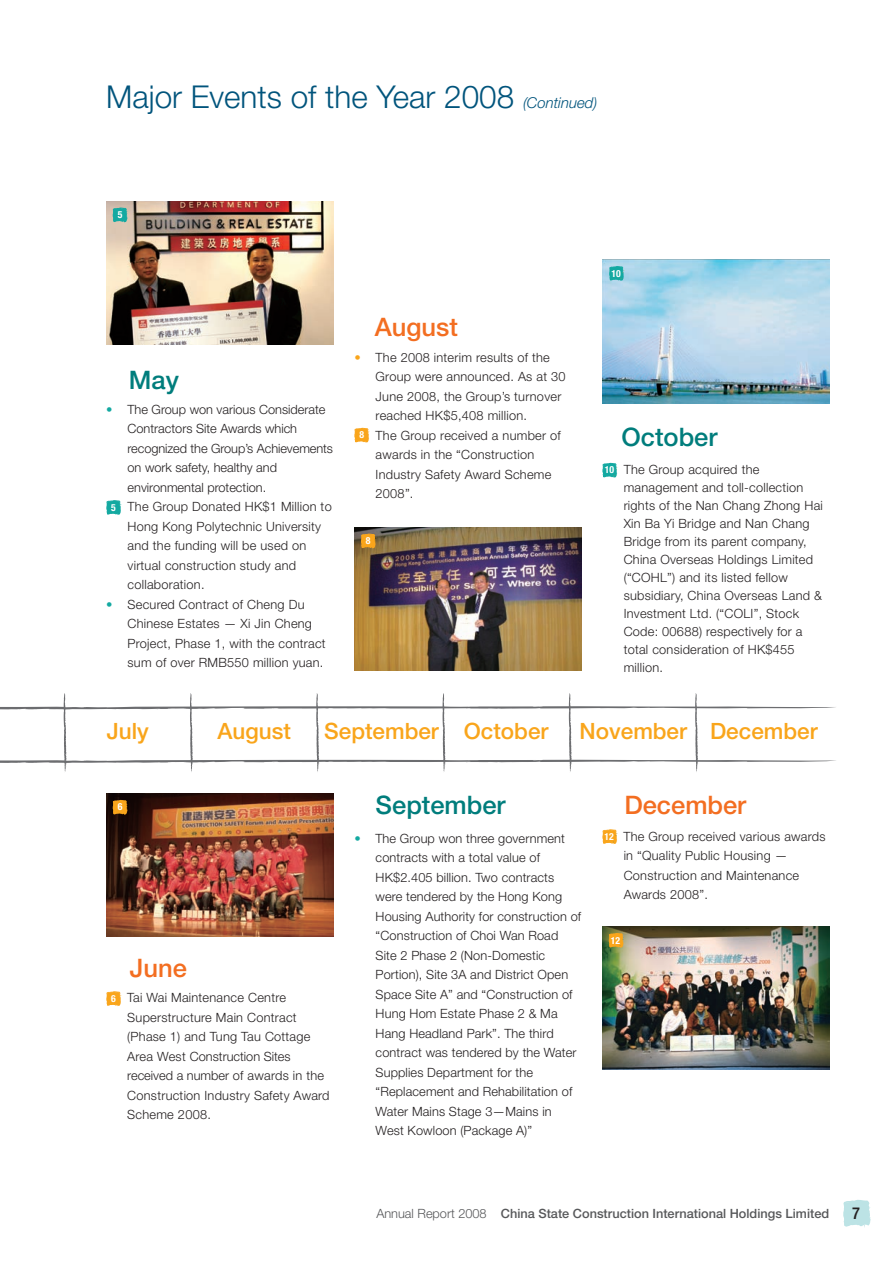
<style>
.page{position:relative;width:893px;height:1263px;background:#fff}
.page>*{position:absolute;margin:0;border:0;box-sizing:border-box;transform-origin:0 0}
.t1{font:300 31.5px "Helvetica Neue LT Std";color:#01547c}
.t2{font:500 25.5px "Helvetica Neue LT Std";color:#007d7c}
.t3{font:500 25.5px "Helvetica Neue LT Std";color:#f36e21}
.t4{font:500 22.5px "Helvetica Neue LT Std";color:#f9a51b}
.t5{font:500 condensed 16.5px "Helvetica Neue LT Std";color:#231f20}
.t6{font:300 12.75px/19.5px "Helvetica Neue LT Std";letter-spacing:.02em;color:#231f20}
.t7{font:300 12.75px/19.5px "Helvetica Neue LT Std";color:#231f20}
.t8{font:500 12.75px "Helvetica Neue LT Std";color:#57585a}
.t9{font:700 condensed 9.75px "Helvetica Neue LT Std";color:#fff}
.s1{font-style:italic;font-size:15px}
.s2{color:#13a9a1}
.s3{color:#f9a51b}
.s4{font-weight:700;font-stretch:condensed;font-size:9.75px;color:#fff}
.s5{font-weight:300}
</style>
<div class="page">
<svg style="left:843px;top:1199px;width:28px;height:29px"></svg>
<svg style="left:0;top:693px;width:836px;height:79px"></svg>
<svg style="left:602px;top:462px;width:16px;height:16px"></svg>
<svg style="left:602px;top:829px;width:16px;height:16px"></svg>
<img style="left:602px;top:926px;width:227px;height:143px">
<svg style="left:608px;top:932px;width:16px;height:16px"></svg>
<img style="left:602px;top:260px;width:227px;height:143px">
<svg style="left:608px;top:266px;width:17px;height:15px"></svg>
<svg style="left:354px;top:427px;width:16px;height:16px"></svg>
<img style="left:354px;top:527px;width:227px;height:144px">
<svg style="left:360px;top:533px;width:17px;height:16px"></svg>
<img style="left:106px;top:201px;width:227px;height:144px">
<svg style="left:112px;top:207px;width:16px;height:16px"></svg>
<img style="left:107px;top:793px;width:226px;height:143px">
<svg style="left:112px;top:799px;width:16px;height:16px"></svg>
<svg style="left:106px;top:500px;width:16px;height:15px"></svg>
<svg style="left:106px;top:991px;width:16px;height:16px"></svg>
<h1 class="t1" style="left:106px;top:85px;width:493px">Major Events of the Year 2008 <span class="s1">(Continued)</span></h1>
<p class="t9" style="left:118px;top:211px;width:6px">5</p>
<h2 class="t2" style="left:129px;top:371px;width:52px">May</h2>
<p class="t7" style="left:128px;top:401px;width:207px;text-indent:-21px"><span class="s2">•</span> The Group won various Considerate<br>Contractors Site Awards which recognized the Group’s Achievements on work safety, healthy and environmental protection.<br>The Group Donated HK$1 Million to<br>Hong Kong Polytechnic University and the funding will be used on virtual construction study and collaboration.</p>
<p class="t6" style="left:128px;top:596px;width:200px;text-indent:-21px"><span class="s2">•</span> Secured Contract of Cheng Du<br>Chinese Estates — Xi Jin Cheng<br>Project, Phase 1, with the contract sum of over RMB550 million yuan.</p>
<p class="t9" style="left:111px;top:504px;width:6px">5</p>
<h2 class="t3" style="left:375px;top:318px;width:85px">August</h2>
<p class="t6" style="left:354px;top:349px;width:197px"><span class="s3">•</span> The 2008 interim results of the</p>
<p class="t6" style="left:376px;top:368px;width:192px">Group were announced. As at 30</p>
<p class="t6" style="left:376px;top:388px;width:187px">June 2008, the Group’s turnover</p>
<p class="t6" style="left:376px;top:407px;width:153px">reached HK$5,408 million.</p>
<p class="t6" style="left:359px;top:427px;width:203px"><span class="s4">8</span> The Group received a number of</p>
<p class="t6" style="left:376px;top:446px;width:160px">awards in the “Construction</p>
<p class="t6" style="left:376px;top:466px;width:177px">Industry Safety Award Scheme</p>
<p class="t6" style="left:376px;top:485px;width:39px">2008”.</p>
<p class="t9" style="left:366px;top:537px;width:6px">8</p>
<p class="t9" style="left:612px;top:270px;width:11px">10</p>
<h2 class="t2" style="left:622px;top:428px;width:97px">October</h2>
<p class="t6" style="left:624px;top:462px;width:201px;line-height:18px;text-indent:-19px"><span class="s4">10</span> The Group acquired the management and toll-collection rights of the Nan Chang Zhong Hai<br>Xin Ba Yi Bridge and Nan Chang<br>Bridge from its parent company,<br>China Overseas Holdings Limited (“COHL”) and its listed fellow subsidiary, China Overseas Land &amp;<br>Investment Ltd. (“COLI”, Stock<br>Code: 00688) respectively for a total consideration of HK$455 million.</p>
<h3 class="t4" style="left:107px;top:723px;width:44px">July</h3>
<h3 class="t4" style="left:218px;top:723px;width:75px">August</h3>
<h3 class="t4" style="left:324px;top:723px;width:226px">September October</h3>
<h3 class="t4" style="left:579px;top:723px;width:240px">November December</h3>
<p class="t9" style="left:118px;top:803px;width:6px">6</p>
<p class="t9" style="left:111px;top:995px;width:6px">6</p>
<h2 class="t3" style="left:130px;top:958px;width:59px">June</h2>
<p class="t6" style="left:127px;top:989px;width:204px">Tai Wai Maintenance Centre<br>Superstructure Main Contract (Phase 1) and Tung Tau Cottage<br>Area West Construction Sites received a number of awards in the<br>Construction Industry Safety Award<br>Scheme 2008.</p>
<h2 class="t2" style="left:376px;top:796px;width:131px">September</h2>
<p class="t6" style="left:376px;top:830px;width:207px;text-indent:-21px"><span class="s2">•</span> The Group won three government contracts with a total value of<br>HK$2.405 billion. Two contracts were tendered by the Hong Kong<br>Housing Authority for construction of “Construction of Choi Wan Road<br>Site 2 Phase 2 (Non-Domestic<br>Portion), Site 3A and District Open<br>Space Site A” and “Construction of<br>Hung Hom Estate Phase 2 &amp; Ma<br>Hang Headland Park”. The third contract was tendered by the Water<br>Supplies Department for the “Replacement and Rehabilitation of<br>Water Mains Stage 3—Mains in<br>West Kowloon (Package A)”</p>
<h2 class="t3" style="left:624px;top:796px;width:123px">December</h2>
<p class="t6" style="left:624px;top:828px;width:203px;text-indent:-19px"><span class="s4">12</span> The Group received various awards in “Quality Public Housing —<br>Construction and Maintenance<br>Awards 2008”.</p>
<p class="t9" style="left:611px;top:937px;width:11px">12</p>
<p class="t8" style="left:376px;top:1208px;width:454px"><span class="s5">Annual Report 2008</span> China State Construction International Holdings Limited</p>
<p class="t5" style="left:852px;top:1207px;width:9px">7</p>
</div>
